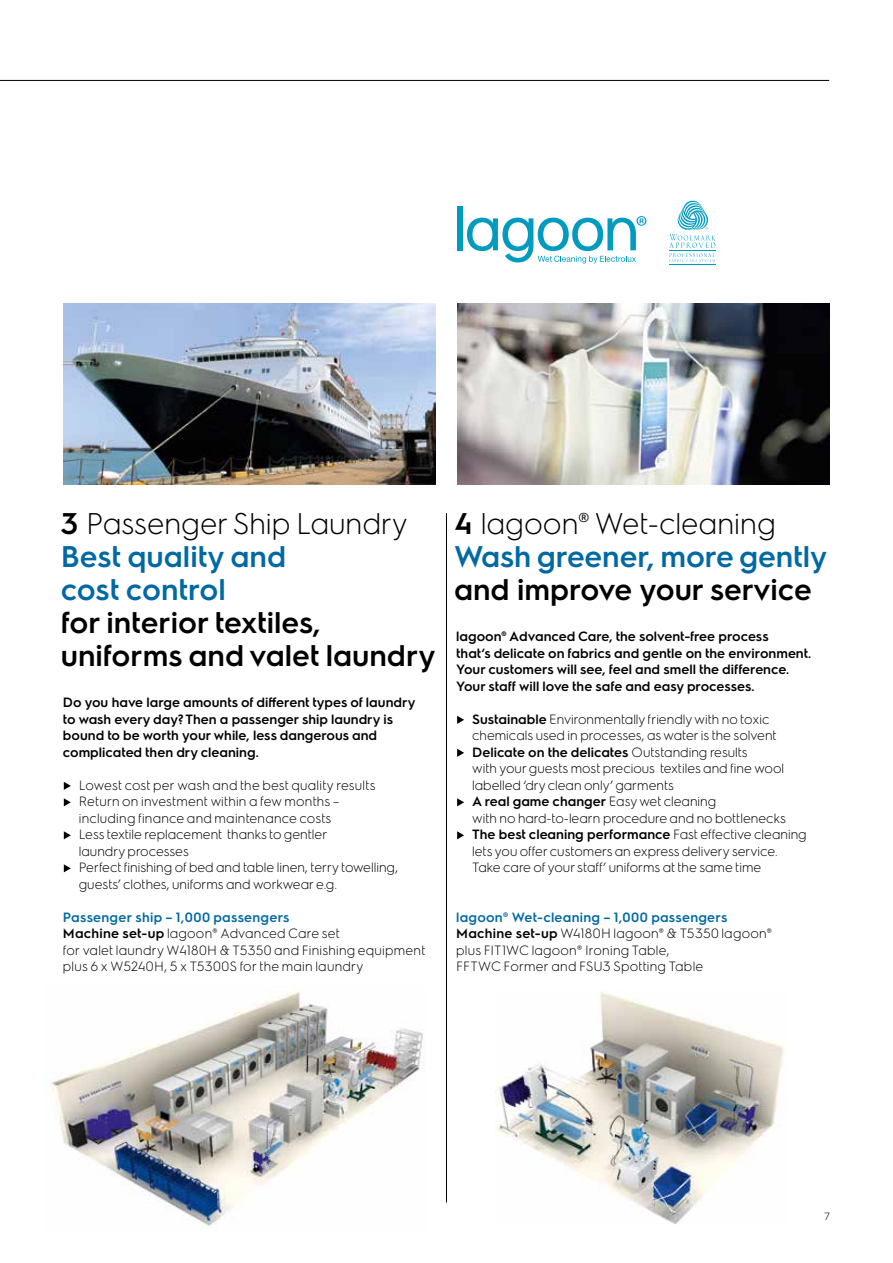
<style>
.page{position:relative;width:893px;height:1263px;background:#fff}
.page>*{position:absolute;margin:0;border:0;box-sizing:border-box;transform-origin:0 0}
.t1{font:600 30px/33px "Electrolux Sans";letter-spacing:-.005em;color:#0069a3}
.t2{font:600 30px/33px "Electrolux Sans";color:#000}
.t3{font:300 13.5px/16.5px "Electrolux Sans";color:#000}
.t4{font:600 13.5px/16.5px "Electrolux Sans";color:#000}
.t5{font:300 13.5px/16.5px "Electrolux Sans";letter-spacing:.02em;color:#000}
.t6{font:300 10.5px "Electrolux Sans";color:#000}
.s1{color:#000}
.s2{font-weight:300;color:#000}
.s3{font-weight:600;color:#0069a3}
.s4{font-weight:600}
</style>
<div class="page">
<img style="left:51px;top:987px;width:374px;height:242px">
<img style="left:495px;top:992px;width:289px;height:232px">
<hr style="left:0;top:80px;width:829px;height:1px;background:#000">
<hr style="left:669px;top:265px;width:46px;height:1px;background:#009bbf">
<svg style="left:669px;top:200px;width:46px;height:62px"></svg>
<div style="left:457px;top:206px;width:6px;height:44px;background:#009bbf"></div>
<svg style="left:467px;top:216px;width:179px;height:47px"></svg>
<img style="left:457px;top:303px;width:372px;height:182px">
<img style="left:64px;top:303px;width:372px;height:182px">
<svg style="left:64px;top:782px;width:7px;height:8px"></svg>
<svg style="left:64px;top:798px;width:7px;height:8px"></svg>
<svg style="left:64px;top:831px;width:7px;height:8px"></svg>
<svg style="left:64px;top:864px;width:7px;height:8px"></svg>
<svg style="left:457px;top:716px;width:7px;height:8px"></svg>
<svg style="left:457px;top:749px;width:7px;height:8px"></svg>
<svg style="left:457px;top:798px;width:7px;height:8px"></svg>
<svg style="left:457px;top:831px;width:7px;height:8px"></svg>
<hr style="left:446px;top:513px;width:1px;height:689px;background:#000">
<h1 class="t1" style="left:61px;top:505px;width:348px"><span class="s1">3</span> <span class="s2">Passenger Ship Laundry<br></span>Best quality and<br>cost control</h1>
<h1 class="t2" style="left:61px;top:604px;width:376px">for interior textiles, uniforms and valet laundry</h1>
<p class="t4" style="left:63px;top:693px;width:354px">Do you have large amounts of different types of laundry to wash every day? Then a passenger ship laundry is bound to be worth your while, less dangerous and complicated then dry cleaning.</p>
<p class="t3" style="left:79px;top:776px;width:321px">Lowest cost per wash and the best quality results Return on investment within a few months – including finance and maintenance costs<br>Less textile replacement thanks to gentler<br>laundry processes<br>Perfect finishing of bed and table linen, terry towelling, guests’ clothes, uniforms and workwear e.g.</p>
<p class="t5" style="left:63px;top:908px;width:364px"><span class="s3">Passenger ship – 1,000 passengers<br></span><span class="s4">Machine set-up</span> lagoon® Advanced Care set<br>for valet laundry W4180H &amp; T5350 and Finishing equipment plus 6 x W5240H, 5 x T5300S for the main laundry</p>
<h1 class="t1" style="left:454px;top:505px;width:375px"><span class="s1">4</span> <span class="s2">lagoon® Wet-cleaning<br></span>Wash greener, more gently</h1>
<h1 class="t2" style="left:454px;top:571px;width:359px">and improve your service</h1>
<p class="t4" style="left:456px;top:627px;width:356px">lagoon® Advanced Care, the solvent-free process<br>that‘s delicate on fabrics and gentle on the environment.<br>Your customers will see, feel and smell the difference.<br>Your staff will love the safe and easy processes.</p>
<p class="t3" style="left:472px;top:710px;width:336px"><span class="s4">Sustainable</span> Environmentally friendly with no toxic chemicals used in processes, as water is the solvent <span class="s4">Delicate on the delicates</span> Outstanding results<br>with your guests most precious textiles and fine wool labelled ‘dry clean only’ garments<br><span class="s4">A real game changer</span> Easy wet cleaning<br>with no hard-to-learn procedure and no bottlenecks <span class="s4">The best cleaning performance</span> Fast effective cleaning lets you offer customers an express delivery service.<br>Take care of your staff’ uniforms at the same time</p>
<p class="t3" style="left:456px;top:908px;width:317px"><span class="s3">lagoon® Wet-cleaning – 1,000 passengers </span><span class="s4">Machine set-up</span> W4180H lagoon® &amp; T5350 lagoon® plus FIT1WC lagoon® Ironing Table,<br>FFTWC Former and FSU3 Spotting Table</p>
<p class="t6" style="left:824px;top:1209px;width:7px">7</p>
</div>
